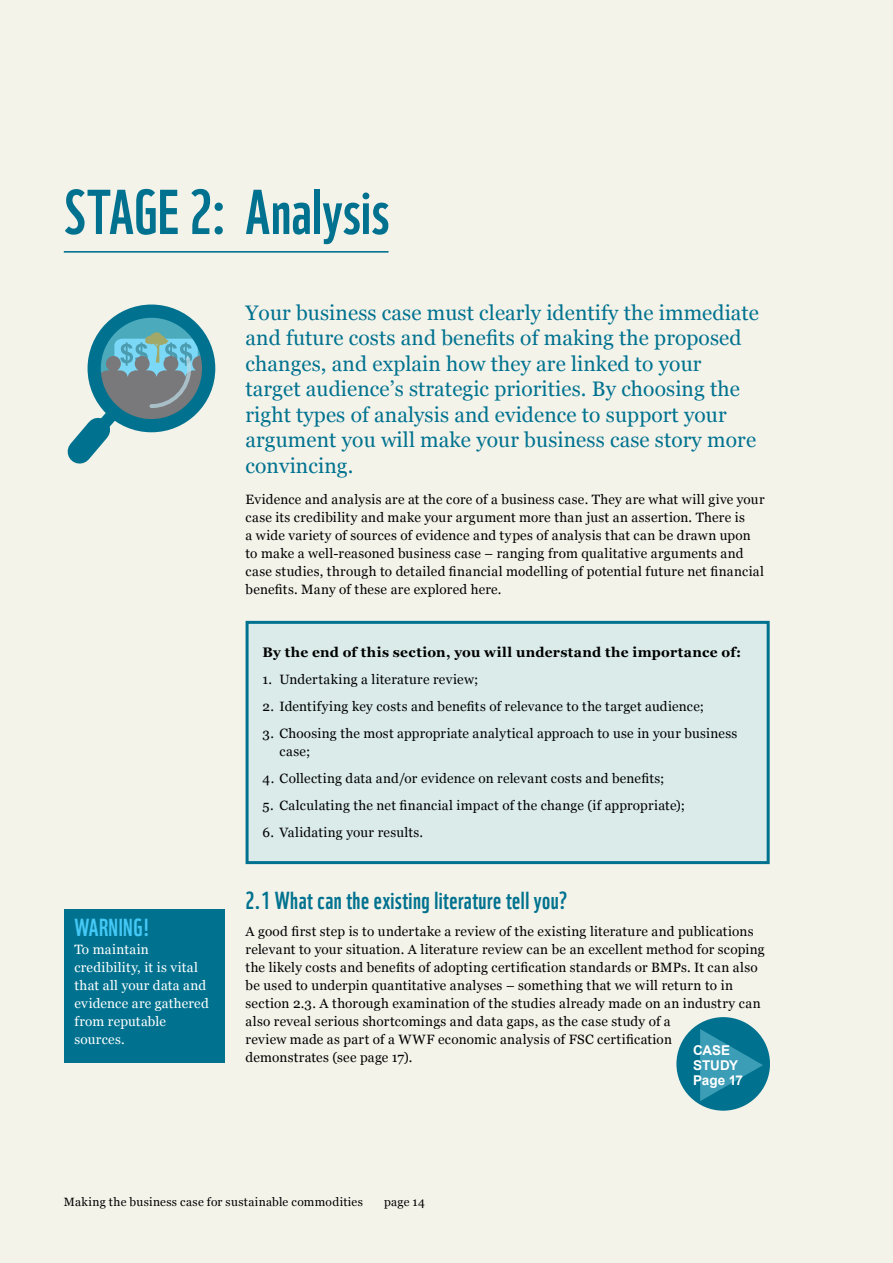
<style>
.page{position:relative;width:893px;height:1263px;background:#f4f3ea}
.page>*{position:absolute;margin:0;border:0;box-sizing:border-box;transform-origin:0 0}
.t1{font:61.5px "WWF";color:#00728f}
.t2{font:24px "WWF";letter-spacing:.02em;color:#00728f}
.t3{font:24px "WWF";color:#44c8f5}
.t4{font:21px/25.5px "Georgia";letter-spacing:.005em;color:#00728f}
.t5{font:700 13.8px "Georgia";letter-spacing:.025em;color:#000}
.t6{font:13.5px/18px "Georgia";letter-spacing:.02em;color:#000}
.t7{font:13.5px/18px "Georgia";letter-spacing:.02em;color:#fff}
.t8{font:700 13.5px/15px "Arial";letter-spacing:-.01em;color:#fff}
.t9{font:12px "Georgia";letter-spacing:.025em;color:#000}
</style>
<div class="page">
<div style="left:247px;top:622px;width:521px;height:240px;background:#daebea"></div>
<div style="left:246px;top:621px;width:524px;height:243px;border:3px solid #00728f"></div>
<hr style="left:64px;top:251px;width:325px;height:2px;background:#00728f">
<div style="left:676px;top:1017px;width:94px;height:94px;background:#00728f;border-radius:50%"></div>
<svg style="left:700px;top:1029px;width:63px;height:72px"></svg>
<div style="left:64px;top:909px;width:160px;height:153px;background:#00728f"></div>
<svg style="left:94px;top:311px;width:115px;height:115px"></svg>
<div style="left:88px;top:305px;width:127px;height:127px;border:13px solid #00728f;border-radius:50%"></div>
<svg style="left:67px;top:331px;width:147px;height:133px"></svg>
<h1 class="t1" style="left:64px;top:164px;width:327px">Stage 2: Analysis</h1>
<p class="t4" style="left:246px;top:299px;width:515px">Your business case must clearly identify the immediate and future costs and benefits of making the proposed changes, and explain how they are linked to your target audience’s strategic priorities. By choosing the right types of analysis and evidence to support your argument you will make your business case story more convincing.</p>
<p class="t6" style="left:246px;top:490px;width:521px">Evidence and analysis are at the core of a business case. They are what will give your case its credibility and make your argument more than just an assertion. There is<br>a wide variety of sources of evidence and types of analysis that can be drawn upon to make a well-reasoned business case – ranging from qualitative arguments and case studies, through to detailed financial modelling of potential future net financial benefits. Many of these are explored here.</p>
<h2 class="t3" style="left:74px;top:909px;width:35px">WARNING</h2>
<h2 class="t3" style="left:143px;top:909px;width:8px">!</h2>
<p class="t7" style="left:74px;top:940px;width:136px">To maintain credibility, it is vital that all your data and evidence are gathered from reputable sources.</p>
<p class="t5" style="left:263px;top:642px;width:480px">By the end of this section, you will understand the importance of:</p>
<p class="t6" style="left:263px;top:670px;width:217px">1. Undertaking a literature review;</p>
<p class="t6" style="left:263px;top:697px;width:443px">2. Identifying key costs and benefits of relevance to the target audience;</p>
<p class="t6" style="left:280px;top:724px;width:459px;text-indent:-17px">3. Choosing the most appropriate analytical approach to use in your business case;</p>
<p class="t6" style="left:263px;top:769px;width:403px">4. Collecting data and/or evidence on relevant costs and benefits;</p>
<p class="t6" style="left:263px;top:796px;width:424px">5. Calculating the net financial impact of the change (if appropriate);</p>
<p class="t6" style="left:263px;top:823px;width:162px">6. Validating your results.</p>
<h2 class="t2" style="left:246px;top:882px;width:323px">2.1 What can the existing literature tell you?</h2>
<p class="t6" style="left:246px;top:922px;width:521px">A good first step is to undertake a review of the existing literature and publications relevant to your situation. A literature review can be an excellent method for scoping the likely costs and benefits of adopting certification standards or BMPs. It can also be used to underpin quantitative analyses – something that we will return to in section 2.3. A thorough examination of the studies already made on an industry can also reveal serious shortcomings and data gaps, as the case study of a<br>review made as part of a WWF economic analysis of FSC certification<br>demonstrates (see page 17).</p>
<p class="t8" style="left:693px;top:1043px;width:51px">CASE<br>STUDY<br>PAGE 17</p>
<p class="t9" style="left:64px;top:1193px;width:301px">Making the business case for sustainable commodities</p>
<p class="t9" style="left:384px;top:1193px;width:42px">page 14</p>
</div>
